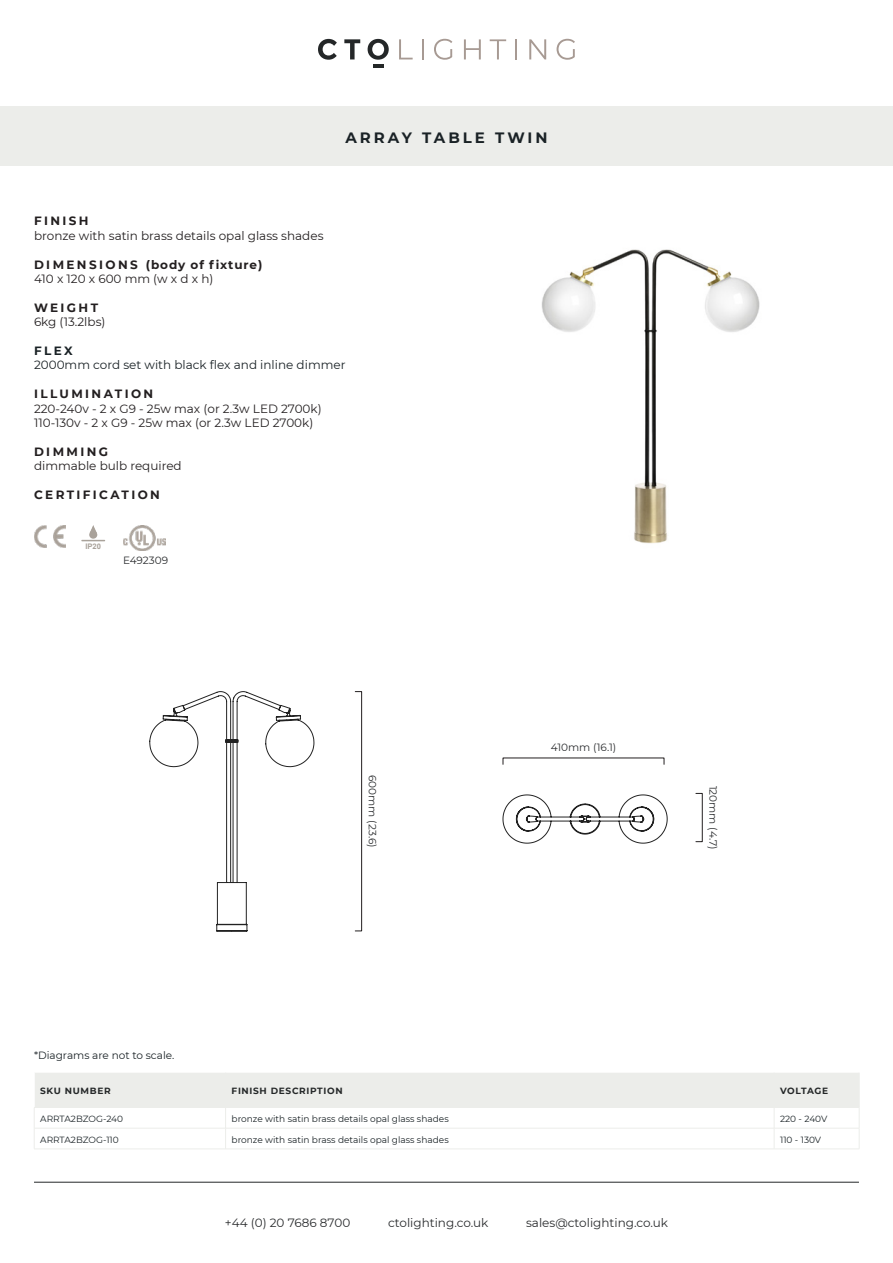
<style>
.page{position:relative;width:893px;height:1263px;background:#fff}
.page>*{position:absolute;margin:0;border:0;box-sizing:border-box;transform-origin:0 0}
.t1{font:700 15px "Montserrat";letter-spacing:.2em;color:#1a2226}
.t2{font:12px/14.4px "Montserrat";color:#231f20}
.t3{font:12px "Montserrat";color:#2a2c2e}
.t4{font:700 12px "Montserrat";letter-spacing:.2em;color:#231f20}
.t5{font:12px "Montserrat";color:#1a2226}
.t6{font:700 12px "Montserrat";letter-spacing:.155em;color:#231f20}
.t7{font:700 12px "Montserrat";color:#1a2226}
.t8{font:10.5px "Montserrat";color:#2a2c2e}
.t9{font:10.5px "Montserrat";color:#1a2226}
.t10{font:9px "Montserrat";color:#1a2226}
.t11{font:700 9px "Montserrat";letter-spacing:.075em;color:#242728}
.t12{font:700 7.65px "Arial";color:#a9a29a}
</style>
<div class="page">
<hr style="left:34px;top:1182px;width:825px;height:1px;background:#242728">
<hr style="left:373px;top:64px;width:11px;height:4px;background:#242728">
<svg style="left:318px;top:39px;width:19px;height:21px"></svg>
<svg style="left:344px;top:39px;width:16px;height:20px"></svg>
<svg style="left:368px;top:39px;width:21px;height:21px"></svg>
<hr style="left:422px;top:39px;width:2px;height:20px;background:#a79a93">
<svg style="left:434px;top:39px;width:18px;height:21px"></svg>
<svg style="left:464px;top:39px;width:17px;height:20px"></svg>
<svg style="left:490px;top:39px;width:16px;height:20px"></svg>
<hr style="left:515px;top:39px;width:2px;height:20px;background:#a79a93">
<svg style="left:529px;top:39px;width:17px;height:20px"></svg>
<svg style="left:557px;top:39px;width:18px;height:21px"></svg>
<svg style="left:399px;top:39px;width:14px;height:20px"></svg>
<div style="left:0;top:106px;width:893px;height:60px;background:#ecedea"></div>
<svg style="left:34px;top:1073px;width:826px;height:76px"></svg>
<hr style="left:34px;top:1148px;width:192px;height:1px;background:#ecedea">
<hr style="left:226px;top:1148px;width:548px;height:1px;background:#ecedea">
<hr style="left:774px;top:1148px;width:85px;height:1px;background:#ecedea">
<hr style="left:34px;top:1128px;width:191px;height:1px;background:#ecedea">
<img style="left:34px;top:525px;width:32px;height:23px">
<svg style="left:81px;top:525px;width:24px;height:16px"></svg>
<img style="left:124px;top:525px;width:42px;height:26px">
<img style="left:541px;top:249px;width:219px;height:295px">
<div style="left:355px;top:691px;width:7px;height:240px;border:1px solid #231f20"></div>
<div style="left:695px;top:793px;width:8px;height:49px;border:1px solid #231f20"></div>
<svg style="left:502px;top:794px;width:166px;height:50px"></svg>
<svg style="left:149px;top:691px;width:166px;height:241px"></svg>
<p class="t1" style="left:345px;top:127px;width:204px">ARRAY TABLE TWIN</p>
<p class="t4" style="left:34px;top:212px;width:56px">FINISH</p>
<p class="t2" style="left:34px;top:228px;width:291px">bronze with satin brass details opal glass shades</p>
<p class="t6" style="left:34px;top:256px;width:230px">DIMENSIONS (body of fixture)</p>
<p class="t2" style="left:34px;top:271px;width:181px">410 x 120 x 600 mm (w x d x h)</p>
<p class="t4" style="left:34px;top:299px;width:66px">WEIGHT</p>
<p class="t2" style="left:34px;top:314px;width:73px">6kg (13.2lbs)</p>
<p class="t7" style="left:34px;top:342px;width:40px">FLEX</p>
<p class="t5" style="left:34px;top:357px;width:313px">2000mm cord set with black flex and inline dimmer</p>
<p class="t4" style="left:34px;top:385px;width:121px">ILLUMINATION</p>
<p class="t2" style="left:34px;top:401px;width:289px">220-240v - 2 x G9 - 25w max (or 2.3w LED 2700k)<br>110-130v - 2 x G9 - 25w max (or 2.3w LED 2700k)</p>
<p class="t4" style="left:34px;top:443px;width:76px">DIMMING</p>
<p class="t2" style="left:34px;top:458px;width:149px">dimmable bulb required</p>
<p class="t4" style="left:34px;top:486px;width:127px">CERTIFICATION</p>
<p class="t12" style="left:85px;top:541px;width:17px">IP20</p>
<p class="t8" style="left:123px;top:553px;width:47px">E492309</p>
<p class="t8" style="left:551px;top:740px;width:67px">410mm (16.1)</p>
<p class="t8" style="left:380px;top:775px;width:74px;rotate:90deg">600mm (23.6)</p>
<p class="t8" style="left:720px;top:786px;width:65px;rotate:90deg">120mm (4.7)</p>
<p class="t9" style="left:34px;top:1048px;width:142px">*Diagrams are not to scale.</p>
<p class="t11" style="left:40px;top:1085px;width:72px">SKU NUMBER</p>
<p class="t11" style="left:232px;top:1085px;width:113px">FINISH DESCRIPTION</p>
<p class="t11" style="left:780px;top:1085px;width:50px">VOLTAGE</p>
<p class="t10" style="left:40px;top:1113px;width:85px">ARRTA2BZOG-240</p>
<p class="t10" style="left:232px;top:1113px;width:219px">bronze with satin brass details opal glass shades</p>
<p class="t10" style="left:780px;top:1113px;width:49px">220 - 240V</p>
<p class="t10" style="left:40px;top:1133px;width:80px">ARRTA2BZOG-110</p>
<p class="t10" style="left:232px;top:1133px;width:219px">bronze with satin brass details opal glass shades</p>
<p class="t10" style="left:780px;top:1133px;width:42px">110 - 130V</p>
<p class="t3" style="left:225px;top:1214px;width:127px">+44 (0) 20 7686 8700</p>
<p class="t3" style="left:388px;top:1214px;width:102px">ctolighting.co.uk</p>
<p class="t3" style="left:526px;top:1214px;width:143px">sales@ctolighting.co.uk</p>
</div>
